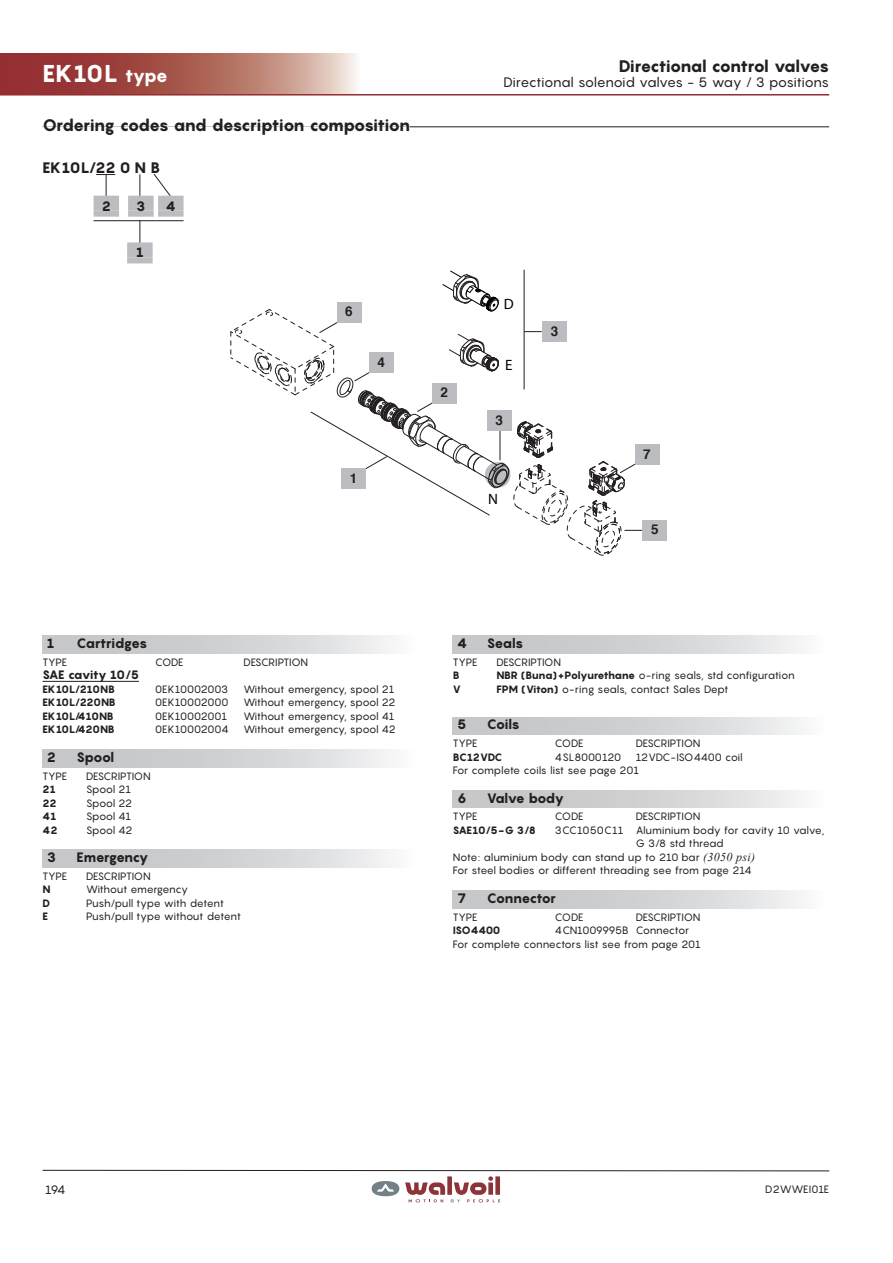
<style>
.page{position:relative;width:893px;height:1263px;background:#fff}
.page>*{position:absolute;margin:0;border:0;box-sizing:border-box;transform-origin:0 0}
.t1{font:800 24px "Pangram";letter-spacing:.01em;color:#fff}
.t2{font:800 16.5px "Pangram";letter-spacing:-.06em;color:#231f20}
.t3{font:800 15px "Pangram";letter-spacing:-.015em;color:#231f20}
.t4{font:15px "Helvetica Neue";color:#000}
.t5{font:800 13.5px "Pangram";letter-spacing:-.06em;color:#231f20}
.t6{font:13.5px "Pangram";letter-spacing:-.03em;color:#231f20}
.t7{font:800 13.5px "Pangram";letter-spacing:-.085em;color:#231f20}
.t8{font:700 13.5px "Helvetica";color:#231f20}
.t9{font:800 12px "Pangram";letter-spacing:-.055em;color:#231f20}
.t10{font:12px "Pangram";color:#231f20}
.t11{font:10.5px/13.5px "Pangram";letter-spacing:-.025em;color:#231f20}
.t12{font:800 10.5px "Pangram";letter-spacing:-.015em;color:#231f20}
.t13{font:10.5px "Pangram";letter-spacing:-.005em;color:#231f20}
.t14{font:800 10.5px "Pangram";letter-spacing:.005em;color:#231f20}
.t15{font:10.5px "Pangram";letter-spacing:.01em;color:#231f20}
.s1{font-size:18px}
.s2{font-weight:800}
.s3{font-family:"Times New Roman";font-style:italic;font-size:12px}
</style>
<div class="page">
<svg style="left:0;top:54px;width:356px;height:40px;background:#af6760"></svg>
<hr style="left:0;top:94px;width:829px;height:2px;background:#942e33">
<svg style="left:42px;top:1170px;width:788px;height:32px"></svg>
<svg style="left:153px;top:174px;width:19px;height:22px"></svg>
<hr style="left:94px;top:220px;width:90px;height:1px;background:#231f20">
<svg style="left:140px;top:221px;width:1px;height:21px"></svg>
<svg style="left:96px;top:174px;width:19px;height:22px"></svg>
<svg style="left:140px;top:174px;width:1px;height:22px"></svg>
<div style="left:127px;top:242px;width:26px;height:15px;background:#bcbdc0"></div>
<div style="left:127px;top:257px;width:26px;height:6px;background:#bcbdc0"></div>
<div style="left:94px;top:196px;width:25px;height:15px;background:#bcbdc0"></div>
<div style="left:94px;top:211px;width:25px;height:6px;background:#bcbdc0"></div>
<div style="left:128px;top:196px;width:26px;height:15px;background:#bcbdc0"></div>
<div style="left:128px;top:211px;width:26px;height:6px;background:#bcbdc0"></div>
<div style="left:158px;top:196px;width:26px;height:15px;background:#bcbdc0"></div>
<div style="left:158px;top:211px;width:26px;height:6px;background:#bcbdc0"></div>
<hr style="left:43px;top:126px;width:786px;height:1px;background:#231f20">
<hr style="left:43px;top:126px;width:367px;height:3px;background:#fff">
<div style="left:642px;top:520px;width:25px;height:20px;background:#bcbdc0"></div>
<div style="left:634px;top:444px;width:25px;height:21px;background:#bcbdc0"></div>
<svg style="left:230px;top:270px;width:417px;height:286px"></svg>
<div style="left:43px;top:636px;width:376px;height:17px;background:linear-gradient(to right,#bcbdc0,#f1f1f2)"></div>
<hr style="left:43px;top:681px;width:96px;height:1px;background:#231f20">
<div style="left:43px;top:749px;width:376px;height:18px;background:linear-gradient(to right,#bcbdc0,#f1f1f2)"></div>
<div style="left:43px;top:850px;width:376px;height:17px;background:linear-gradient(to right,#bcbdc0,#f1f1f2)"></div>
<div style="left:453px;top:636px;width:376px;height:17px;background:linear-gradient(to right,#bcbdc0,#f1f1f2)"></div>
<div style="left:453px;top:717px;width:376px;height:18px;background:linear-gradient(to right,#bcbdc0,#f1f1f2)"></div>
<div style="left:453px;top:790px;width:376px;height:18px;background:linear-gradient(to right,#bcbdc0,#f1f1f2)"></div>
<div style="left:453px;top:891px;width:376px;height:17px;background:linear-gradient(to right,#bcbdc0,#f1f1f2)"></div>
<h1 class="t1" style="left:43px;top:57px;width:127px">EK10L <span class="s1">type</span></h1>
<h2 class="t2" style="left:43px;top:115px;width:369px">Ordering codes and description composition</h2>
<h3 class="t3" style="left:43px;top:158px;width:119px">EK10L/22 0 N B</h3>
<p class="t5" style="left:102px;top:197px;width:11px">2</p>
<p class="t5" style="left:136px;top:197px;width:11px">3</p>
<p class="t5" style="left:166px;top:197px;width:11px">4</p>
<p class="t5" style="left:136px;top:244px;width:9px">1</p>
<p class="t8" style="left:345px;top:301px;width:9px">6</p>
<p class="t8" style="left:378px;top:351px;width:9px">4</p>
<p class="t8" style="left:350px;top:467px;width:9px">1</p>
<p class="t8" style="left:440px;top:382px;width:9px">2</p>
<h2 class="t2" style="left:619px;top:55px;width:212px">Directional control valves</h2>
<p class="t6" style="left:504px;top:73px;width:327px">Directional solenoid valves - 5 way / 3 positions</p>
<h3 class="t4" style="left:504px;top:295px;width:11px">D</h3>
<h3 class="t4" style="left:505px;top:356px;width:9px">E</h3>
<p class="t8" style="left:496px;top:409px;width:9px">3</p>
<h3 class="t4" style="left:488px;top:490px;width:11px">N</h3>
<p class="t8" style="left:551px;top:320px;width:9px">3</p>
<p class="t8" style="left:643px;top:443px;width:9px">7</p>
<p class="t8" style="left:651px;top:519px;width:9px">5</p>
<p class="t5" style="left:47px;top:634px;width:9px">1</p>
<p class="t5" style="left:77px;top:634px;width:72px">Cartridges</p>
<p class="t11" style="left:43px;top:655px;width:26px">TYPE</p>
<p class="t11" style="left:155px;top:655px;width:30px">CODE</p>
<p class="t11" style="left:244px;top:655px;width:66px">DESCRIPTION</p>
<p class="t9" style="left:43px;top:667px;width:98px">SAE cavity 10/5</p>
<p class="t14" style="left:43px;top:682px;width:74px">EK10L/210NB</p>
<p class="t13" style="left:155px;top:682px;width:75px">0EK10002003</p>
<p class="t11" style="left:244px;top:682px;width:152px">Without emergency, spool 21</p>
<p class="t12" style="left:43px;top:696px;width:75px">EK10L/220NB</p>
<p class="t13" style="left:155px;top:696px;width:75px">0EK10002000</p>
<p class="t11" style="left:244px;top:695px;width:153px">Without emergency, spool 22</p>
<p class="t12" style="left:43px;top:709px;width:73px">EK10L/410NB</p>
<p class="t13" style="left:155px;top:709px;width:74px">0EK10002001</p>
<p class="t11" style="left:244px;top:709px;width:153px">Without emergency, spool 41</p>
<p class="t12" style="left:43px;top:723px;width:74px">EK10L/420NB</p>
<p class="t13" style="left:155px;top:723px;width:75px">0EK10002004</p>
<p class="t11" style="left:244px;top:722px;width:154px">Without emergency, spool 42</p>
<p class="t5" style="left:47px;top:748px;width:11px">2</p>
<p class="t5" style="left:77px;top:748px;width:39px">Spool</p>
<p class="t11" style="left:43px;top:769px;width:26px">TYPE</p>
<p class="t11" style="left:86px;top:769px;width:66px">DESCRIPTION</p>
<p class="t12" style="left:43px;top:782px;width:15px">21</p>
<p class="t11" style="left:86px;top:782px;width:47px">Spool 21</p>
<p class="t12" style="left:43px;top:796px;width:15px">22</p>
<p class="t11" style="left:86px;top:796px;width:48px">Spool 22</p>
<p class="t12" style="left:43px;top:809px;width:15px">41</p>
<p class="t11" style="left:86px;top:809px;width:47px">Spool 41</p>
<p class="t12" style="left:43px;top:823px;width:17px">42</p>
<p class="t11" style="left:86px;top:823px;width:48px">Spool 42</p>
<p class="t5" style="left:47px;top:848px;width:11px">3</p>
<p class="t5" style="left:77px;top:848px;width:74px">Emergency</p>
<p class="t11" style="left:43px;top:869px;width:26px">TYPE</p>
<p class="t11" style="left:86px;top:869px;width:66px">DESCRIPTION</p>
<p class="t12" style="left:43px;top:883px;width:10px">N</p>
<p class="t11" style="left:86px;top:882px;width:104px">Without emergency</p>
<p class="t12" style="left:43px;top:896px;width:9px">D</p>
<p class="t11" style="left:86px;top:896px;width:139px">Push/pull type with detent</p>
<p class="t12" style="left:43px;top:910px;width:7px">E</p>
<p class="t11" style="left:86px;top:909px;width:157px">Push/pull type without detent</p>
<p class="t5" style="left:457px;top:634px;width:11px">4</p>
<p class="t5" style="left:487px;top:634px;width:38px">Seals</p>
<p class="t11" style="left:453px;top:655px;width:26px">TYPE</p>
<p class="t11" style="left:496px;top:655px;width:66px">DESCRIPTION</p>
<p class="t12" style="left:453px;top:669px;width:8px">B</p>
<p class="t11" style="left:496px;top:668px;width:300px"><span class="s2">NBR (Buna)+Polyurethane</span> o-ring seals, std configuration</p>
<p class="t12" style="left:453px;top:682px;width:10px">V</p>
<p class="t11" style="left:496px;top:682px;width:234px"><span class="s2">FPM (Viton)</span> o-ring seals, contact Sales Dept</p>
<p class="t5" style="left:457px;top:716px;width:11px">5</p>
<p class="t5" style="left:487px;top:716px;width:34px">Coils</p>
<p class="t11" style="left:453px;top:736px;width:26px">TYPE</p>
<p class="t11" style="left:555px;top:736px;width:30px">CODE</p>
<p class="t11" style="left:636px;top:736px;width:66px">DESCRIPTION</p>
<p class="t12" style="left:453px;top:750px;width:51px">BC12VDC</p>
<p class="t13" style="left:555px;top:750px;width:68px">4SL8000120</p>
<p class="t11" style="left:453px;top:750px;width:291px;text-indent:183px">12VDC-ISO4400 coil<br>For complete coils list see page 201</p>
<p class="t5" style="left:457px;top:789px;width:11px">6</p>
<p class="t7" style="left:487px;top:789px;width:79px">Valve body</p>
<p class="t11" style="left:453px;top:810px;width:26px">TYPE</p>
<p class="t11" style="left:555px;top:810px;width:30px">CODE</p>
<p class="t11" style="left:636px;top:810px;width:66px">DESCRIPTION</p>
<p class="t12" style="left:453px;top:823px;width:85px">SAE10/5-G 3/8</p>
<p class="t11" style="left:555px;top:823px;width:271px">3CC1050C11 Aluminium body for cavity 10 valve,</p>
<p class="t11" style="left:636px;top:837px;width:89px">G 3/8 std thread</p>
<p class="t11" style="left:453px;top:850px;width:304px">Note: aluminium body can stand up to 210 bar <span class="s3">(3050 psi)</span></p>
<p class="t11" style="left:453px;top:864px;width:300px">For steel bodies or different threading see from page 214</p>
<p class="t5" style="left:457px;top:889px;width:10px">7</p>
<p class="t5" style="left:487px;top:889px;width:71px">Connector</p>
<p class="t11" style="left:453px;top:910px;width:26px">TYPE</p>
<p class="t11" style="left:555px;top:910px;width:30px">CODE</p>
<p class="t11" style="left:636px;top:910px;width:66px">DESCRIPTION</p>
<p class="t12" style="left:453px;top:923px;width:49px">ISO4400</p>
<p class="t11" style="left:453px;top:923px;width:249px;text-indent:102px">4CN1009995B Connector<br>For complete connectors list see from page 201</p>
<p class="t10" style="left:45px;top:1182px;width:22px">194</p>
<p class="t15" style="left:765px;top:1183px;width:66px">D2WWEI01E</p>
</div>
